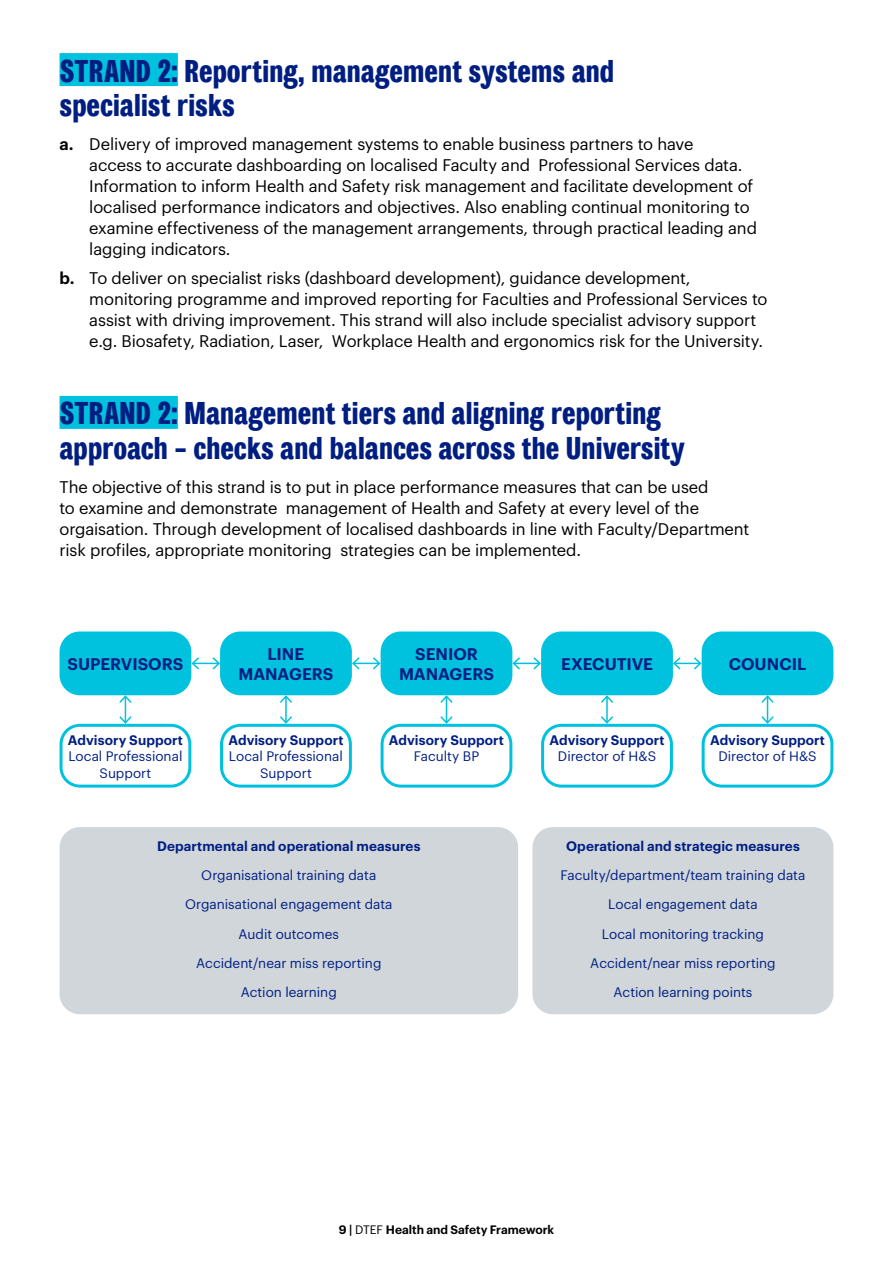
<style>
.page{position:relative;width:893px;height:1263px;background:#fff}
.page>*{position:absolute;margin:0;border:0;box-sizing:border-box;transform-origin:0 0}
.New_H2{font:600 condensed 31.5px/34.5px "York Grot";letter-spacing:-.005em;color:#001e82}
.New_body{font:16.5px/21px "Graphik";letter-spacing:-.01em;color:#000}
.figure_text_blue{font:600 16.5px/20.2px "Graphik";color:#001e82;text-align:center}
.figure_text_blue-2{font:13.5px/16.5px "Graphik";color:#001e82;text-align:center}
.figure_text_blue-3{font:600 13.5px "Graphik";letter-spacing:.005em;color:#001e82}
.t1{font:600 12px "Graphik";color:#000}
.s1{font-weight:600}
.s2{font-weight:400}
</style>
<div class="page">
<div style="left:60px;top:53px;width:118px;height:33px;background:#00c2de"></div>
<div style="left:60px;top:396px;width:118px;height:33px;background:#00c2de"></div>
<div style="left:60px;top:631px;width:131px;height:64px;background:#00c2de;border-radius:20px"></div>
<div style="left:220px;top:631px;width:132px;height:64px;background:#00c2de;border-radius:20px"></div>
<div style="left:381px;top:631px;width:131px;height:64px;background:#00c2de;border-radius:20px"></div>
<div style="left:541px;top:631px;width:132px;height:64px;background:#00c2de;border-radius:20px"></div>
<div style="left:702px;top:631px;width:131px;height:64px;background:#00c2de;border-radius:20px"></div>
<div style="left:60px;top:724px;width:131px;height:64px;border:3px solid #00c2de;border-radius:19px"></div>
<div style="left:220px;top:724px;width:132px;height:64px;border:3px solid #00c2de;border-radius:19px"></div>
<div style="left:381px;top:724px;width:131px;height:64px;border:3px solid #00c2de;border-radius:19px"></div>
<div style="left:541px;top:724px;width:132px;height:64px;border:3px solid #00c2de;border-radius:19px"></div>
<div style="left:702px;top:724px;width:131px;height:64px;border:3px solid #00c2de;border-radius:19px"></div>
<div style="left:60px;top:827px;width:458px;height:187px;background:#d1d6da;border-radius:20px"></div>
<div style="left:532px;top:827px;width:301px;height:187px;background:#d1d6da;border-radius:20px"></div>
<svg style="left:191px;top:656px;width:30px;height:15px"></svg>
<svg style="left:351px;top:656px;width:30px;height:15px"></svg>
<svg style="left:512px;top:656px;width:30px;height:15px"></svg>
<svg style="left:672px;top:656px;width:30px;height:15px"></svg>
<svg style="left:118px;top:695px;width:15px;height:30px"></svg>
<hr style="left:285px;top:696px;width:2px;height:27px;background:#00c2de">
<svg style="left:278px;top:715px;width:16px;height:10px"></svg>
<svg style="left:278px;top:695px;width:16px;height:9px"></svg>
<svg style="left:439px;top:695px;width:15px;height:30px"></svg>
<hr style="left:606px;top:696px;width:2px;height:27px;background:#00c2de">
<svg style="left:599px;top:715px;width:16px;height:10px"></svg>
<svg style="left:599px;top:695px;width:16px;height:9px"></svg>
<svg style="left:760px;top:695px;width:15px;height:30px"></svg>
<h2 class="New_H2" style="left:60px;top:55px;width:556px">STRAND 2: Reporting, management systems and specialist risks</h2>
<p class="New_body" style="left:89px;top:132px;width:669px;text-indent:-30px"><span class="s1">a.</span> Delivery of improved management systems to enable business partners to have<br>access to accurate dashboarding on localised Faculty and Professional Services data.<br>Information to inform Health and Safety risk management and facilitate development of localised performance indicators and objectives. Also enabling continual monitoring to examine effectiveness of the management arrangements, through practical leading and lagging indicators.</p>
<p class="New_body" style="left:89px;top:267px;width:680px;text-indent:-30px"><span class="s1">b.</span> To deliver on specialist risks (dashboard development), guidance development, monitoring programme and improved reporting for Faculties and Professional Services to assist with driving improvement. This strand will also include specialist advisory support e.g. Biosafety, Radiation, Laser, Workplace Health and ergonomics risk for the University.</p>
<h2 class="New_H2" style="left:60px;top:398px;width:627px">STRAND 2: Management tiers and aligning reporting approach – checks and balances across the University</h2>
<p class="New_body" style="left:60px;top:475px;width:691px">The objective of this strand is to put in place performance measures that can be used<br>to examine and demonstrate management of Health and Safety at every level of the orgaisation. Through development of localised dashboards in line with Faculty/Department risk profiles, appropriate monitoring strategies can be implemented.</p>
<p class="figure_text_blue" style="left:67px;top:652px;width:117px">SUPERVISORS</p>
<p class="figure_text_blue" style="left:239px;top:642px;width:96px">LINE<br>MANAGERS</p>
<p class="figure_text_blue" style="left:399px;top:642px;width:96px">SENIOR<br>MANAGERS</p>
<p class="figure_text_blue" style="left:561px;top:652px;width:93px">EXECUTIVE</p>
<p class="figure_text_blue" style="left:729px;top:652px;width:79px">COUNCIL</p>
<p class="figure_text_blue-3" style="left:68px;top:729px;width:117px">Advisory Support</p>
<p class="figure_text_blue-2" style="left:68px;top:747px;width:116px">Local Professional<br>Support</p>
<p class="figure_text_blue-3" style="left:228px;top:729px;width:117px">Advisory Support</p>
<p class="figure_text_blue-2" style="left:229px;top:747px;width:116px">Local Professional<br>Support</p>
<p class="figure_text_blue-3" style="left:389px;top:729px;width:117px">Advisory Support</p>
<p class="figure_text_blue-2" style="left:414px;top:747px;width:67px">Faculty BP</p>
<p class="figure_text_blue-3" style="left:157px;top:835px;width:265px">Departmental and operational measures</p>
<p class="figure_text_blue-2" style="left:201px;top:866px;width:177px">Organisational training data</p>
<p class="figure_text_blue-2" style="left:185px;top:895px;width:209px">Organisational engagement data</p>
<p class="figure_text_blue-2" style="left:239px;top:924px;width:102px">Audit outcomes</p>
<p class="figure_text_blue-2" style="left:196px;top:953px;width:187px">Accident/near miss reporting</p>
<p class="figure_text_blue-2" style="left:241px;top:983px;width:97px">Action learning</p>
<p class="figure_text_blue-3" style="left:549px;top:729px;width:117px">Advisory Support</p>
<p class="figure_text_blue-2" style="left:558px;top:747px;width:100px">Director of H&amp;S</p>
<p class="figure_text_blue-3" style="left:710px;top:729px;width:117px">Advisory Support</p>
<p class="figure_text_blue-2" style="left:718px;top:747px;width:100px">Director of H&amp;S</p>
<p class="figure_text_blue-3" style="left:566px;top:835px;width:235px">Operational and strategic measures</p>
<p class="figure_text_blue-2" style="left:560px;top:866px;width:246px">Faculty/department/team training data</p>
<p class="figure_text_blue-2" style="left:608px;top:895px;width:151px">Local engagement data</p>
<p class="figure_text_blue-2" style="left:602px;top:924px;width:163px">Local monitoring tracking</p>
<p class="figure_text_blue-2" style="left:590px;top:953px;width:187px">Accident/near miss reporting</p>
<p class="figure_text_blue-2" style="left:614px;top:983px;width:140px">Action learning points</p>
<p class="t1" style="left:339px;top:1221px;width:217px">9 | <span class="s2">DTEF</span> Health and Safety Framework</p>
</div>
